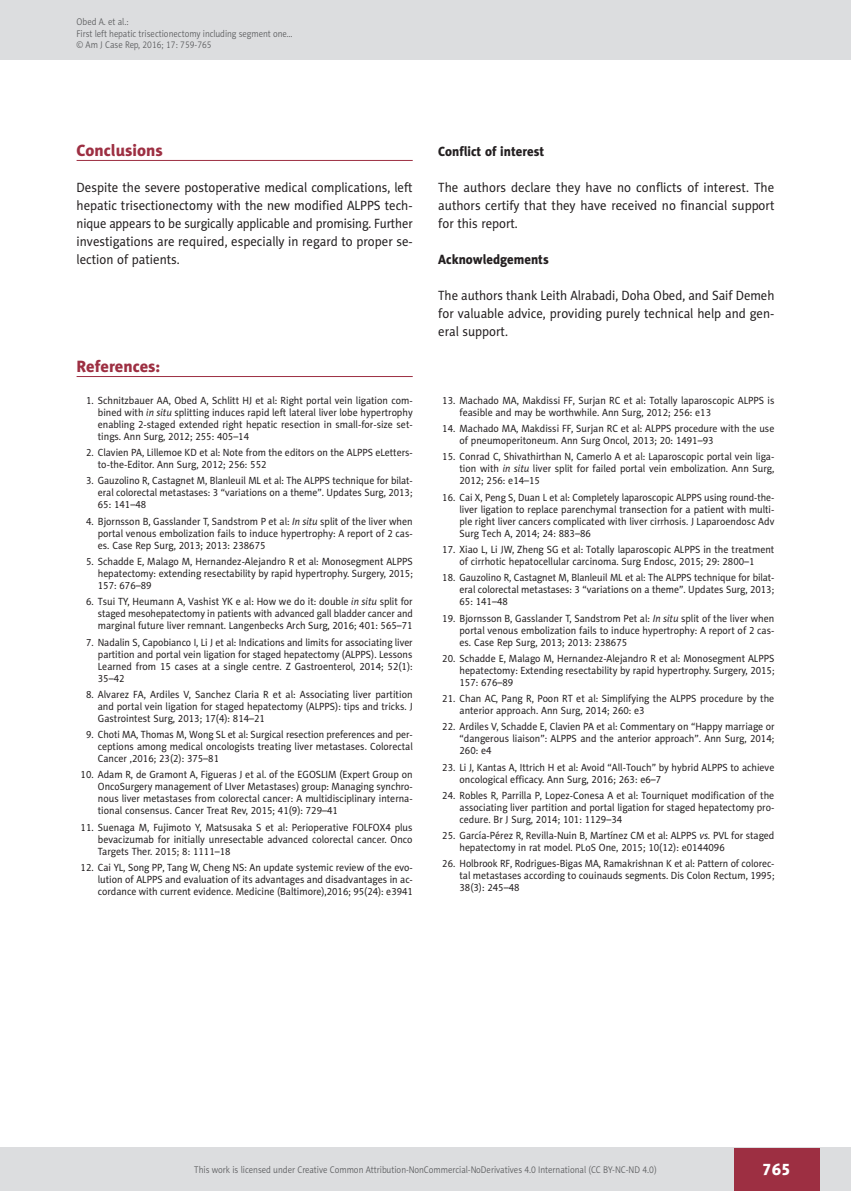
<style>
.page{position:relative;width:851px;height:1191px;background:#fff}
.page>*{position:absolute;margin:0;border:0;box-sizing:border-box;transform-origin:0 0}
.AJCR_Headline_1{font:16.5px "Naomi Sans EFN Heavy";color:#9d2f42}
.AJCR_Referencje_Tytu{font:16.5px "Naomi Sans EFN Heavy";color:#9d2f42}
.t1{font:16.5px "Naomi Sans EFN Heavy";color:#fff}
.AJCR_Body{font:13.5px/18px "Naomi Sans EFN";color:#231f20;text-align:justify;scale:.95 1}
.AJCR_Body-2{font:13.5px/18px "Naomi Sans EFN";color:#231f20;text-align:justify;scale:.94 1}
.AJCR_Headline_2{font:13.5px "Naomi Sans EFN Heavy";color:#231f20;scale:.95 1}
.AJCR_Referencje_punk{font:10.5px/12px "Naomi Sans EFN";color:#231f20;text-align:justify;scale:.95 1}
.AJCR_Referencje_punk-2{font:10.5px/12px "Naomi Sans EFN";color:#231f20;text-align:justify;scale:.94 1}
.AJCR_Referencje_punk-3{font:10.5px/12px "Naomi Sans EFN";color:#231f20;text-align:justify;scale:.96 1}
.t2{font:9.75px/11.2px "Naomi Sans EFN Light";color:#57585a;scale:.9 1}
.s1{font-style:italic}
</style>
<div class="page">
<hr style="left:77px;top:160px;width:335px;height:1px;background:#9d2f42">
<hr style="left:77px;top:376px;width:335px;height:1px;background:#9d2f42">
<div style="left:0;top:1148px;width:850px;height:43px;background:#dcdddf"></div>
<div style="left:733px;top:1147px;width:86px;height:43px;background:#9d2f42"></div>
<div style="left:0;top:0;width:850px;height:60px;background:#dcdddf"></div>
<p class="t2" style="left:77px;top:16px;width:241px">Obed A. et al.:<br>First left hepatic trisectionectomy including segment one… © Am J Case Rep, 2016; 17: 759-765</p>
<p class="AJCR_Headline_1" style="left:77px;top:140px;width:88px">Conclusions</p>
<p class="AJCR_Body" style="left:77px;top:178px;width:355px">Despite the severe postoperative medical complications, left hepatic trisectionectomy with the new modified ALPPS tech&shy;nique appears to be surgically applicable and promising. Further investigations are required, especially in regard to proper se&shy;lection of patients.</p>
<p class="AJCR_Referencje_Tytu" style="left:77px;top:356px;width:85px">References:</p>
<p class="AJCR_Referencje_punk" style="left:98px;top:394px;width:333px;text-indent:-12px">1. Schnitzbauer AA, Obed A, Schlitt HJ et al: Right portal vein ligation com&shy;bined with <span class="s1">in situ</span> splitting induces rapid left lateral liver lobe hypertrophy enabling 2-staged extended right hepatic resection in small-for-size set&shy;tings. Ann Surg, 2012; 255: 405–14</p>
<p class="AJCR_Referencje_punk" style="left:98px;top:447px;width:333px;text-indent:-12px">2. Clavien PA, Lillemoe KD et al: Note from the editors on the ALPPS eLetters&shy;to-the-Editor. Ann Surg, 2012; 256: 552</p>
<p class="AJCR_Referencje_punk-2" style="left:98px;top:475px;width:336px;text-indent:-12px">3. Gauzolino R, Castagnet M, Blanleuil ML et al: The ALPPS technique for bilat&shy;eral colorectal metastases: 3 “variations on a theme”. Updates Surg, 2013; 65: 141–48</p>
<p class="AJCR_Referencje_punk" style="left:98px;top:515px;width:333px;text-indent:-12px">4. Bjornsson B, Gasslander T, Sandstrom P et al: <span class="s1">In situ</span> split of the liver when portal venous embolization fails to induce hypertrophy: A report of 2 cas&shy;es. Case Rep Surg, 2013; 2013: 238675</p>
<p class="AJCR_Referencje_punk" style="left:98px;top:555px;width:333px;text-indent:-12px">5. Schadde E, Malago M, Hernandez-Alejandro R et al: Monosegment ALPPS hepatectomy: extending resectability by rapid hypertrophy. Surgery, 2015; 157: 676–89</p>
<p class="AJCR_Referencje_punk" style="left:98px;top:596px;width:333px;text-indent:-12px">6. Tsui TY, Heumann A, Vashist YK e al: How we do it: double <span class="s1">in situ</span> split for staged mesohepatectomy in patients with advanced gall bladder cancer and marginal future liver remnant. Langenbecks Arch Surg, 2016; 401: 565–71</p>
<p class="AJCR_Referencje_punk-2" style="left:98px;top:636px;width:336px;text-indent:-12px">7. Nadalin S, Capobianco I, Li J et al: Indications and limits for associating liver partition and portal vein ligation for staged hepatectomy (ALPPS). Lessons Learned from 15 cases at a single centre. Z Gastroenterol, 2014; 52(1):<br>35–42</p>
<p class="AJCR_Referencje_punk-3" style="left:98px;top:688px;width:329px;text-indent:-12px">8. Alvarez FA, Ardiles V, Sanchez Claria R et al: Associating liver partition and portal vein ligation for staged hepatectomy (ALPPS): tips and tricks. J Gastrointest Surg, 2013; 17(4): 814–21</p>
<p class="AJCR_Referencje_punk-2" style="left:98px;top:728px;width:336px;text-indent:-12px">9. Choti MA, Thomas M, Wong SL et al: Surgical resection preferences and per&shy;ceptions among medical oncologists treating liver metastases. Colorectal Cancer ,2016; 23(2): 375–81</p>
<p class="AJCR_Referencje_punk" style="left:98px;top:769px;width:333px;text-indent:-17px">10. Adam R, de Gramont A, Figueras J et al. of the EGOSLIM (Expert Group on OncoSurgery management of LIver Metastases) group: Managing synchro&shy;nous liver metastases from colorectal cancer: A multidisciplinary interna&shy;tional consensus. Cancer Treat Rev, 2015; 41(9): 729–41</p>
<p class="AJCR_Referencje_punk" style="left:98px;top:821px;width:333px;text-indent:-17px">11. Suenaga M, Fujimoto Y, Matsusaka S et al: Perioperative FOLFOX4 plus bevacizumab for initially unresectable advanced colorectal cancer. Onco Targets Ther. 2015; 8: 1111–18</p>
<p class="AJCR_Referencje_punk" style="left:98px;top:861px;width:333px;text-indent:-17px">12. Cai YL, Song PP, Tang W, Cheng NS: An update systemic review of the evo&shy;lution of ALPPS and evaluation of its advantages and disadvantages in ac&shy;cordance with current evidence. Medicine (Baltimore),2016; 95(24): e3941</p>
<p class="AJCR_Headline_2" style="left:438px;top:143px;width:113px">Conflict of interest</p>
<p class="AJCR_Body" style="left:438px;top:178px;width:355px">The authors declare they have no conflicts of interest. The authors certify that they have received no financial support for this report.</p>
<p class="AJCR_Headline_2" style="left:438px;top:251px;width:118px">Acknowledgements</p>
<p class="AJCR_Body-2" style="left:438px;top:286px;width:359px">The authors thank Leith Alrabadi, Doha Obed, and Saif Demeh for valuable advice, providing purely technical help and gen&shy;eral support.</p>
<p class="AJCR_Referencje_punk" style="left:459px;top:394px;width:333px;text-indent:-17px">13. Machado MA, Makdissi FF, Surjan RC et al: Totally laparoscopic ALPPS is feasible and may be worthwhile. Ann Surg, 2012; 256: e13</p>
<p class="AJCR_Referencje_punk" style="left:459px;top:423px;width:333px;text-indent:-17px">14. Machado MA, Makdissi FF, Surjan RC et al: ALPPS procedure with the use of pneumoperitoneum. Ann Surg Oncol, 2013; 20: 1491–93</p>
<p class="AJCR_Referencje_punk" style="left:459px;top:451px;width:333px;text-indent:-17px">15. Conrad C, Shivathirthan N, Camerlo A et al: Laparoscopic portal vein liga&shy;tion with <span class="s1">in situ</span> liver split for failed portal vein embolization. Ann Surg, 2012; 256: e14–15</p>
<p class="AJCR_Referencje_punk-2" style="left:459px;top:491px;width:336px;text-indent:-17px">16. Cai X, Peng S, Duan L et al: Completely laparoscopic ALPPS using round-the&shy;liver ligation to replace parenchymal transection for a patient with multi&shy;ple right liver cancers complicated with liver cirrhosis. J Laparoendosc Adv Surg Tech A, 2014; 24: 883–86</p>
<p class="AJCR_Referencje_punk" style="left:442px;top:543px;width:351px;text-align:center">17. Xiao L, Li JW, Zheng SG et al: Totally laparoscopic ALPPS in the treatment of cirrhotic hepatocellular carcinoma. Surg Endosc, 2015; 29: 2800–1</p>
<p class="AJCR_Referencje_punk-2" style="left:459px;top:572px;width:336px;text-indent:-17px">18. Gauzolino R, Castagnet M, Blanleuil ML et al: The ALPPS technique for bilat&shy;eral colorectal metastases: 3 “variations on a theme”. Updates Surg, 2013; 65: 141–48</p>
<p class="AJCR_Referencje_punk" style="left:459px;top:612px;width:333px;text-indent:-17px">19. Bjornsson B, Gasslander T, Sandstrom Pet al: <span class="s1">In situ</span> split of the liver when portal venous embolization fails to induce hypertrophy: A report of 2 cas&shy;es. Case Rep Surg, 2013; 2013: 238675</p>
<p class="AJCR_Referencje_punk" style="left:459px;top:652px;width:333px;text-indent:-17px">20. Schadde E, Malago M, Hernandez-Alejandro R et al: Monosegment ALPPS hepatectomy: Extending resectability by rapid hypertrophy. Surgery, 2015; 157: 676–89</p>
<p class="AJCR_Referencje_punk" style="left:459px;top:692px;width:333px;text-indent:-17px">21. Chan AC, Pang R, Poon RT et al: Simplifying the ALPPS procedure by the anterior approach. Ann Surg, 2014; 260: e3</p>
<p class="AJCR_Referencje_punk" style="left:459px;top:721px;width:333px;text-indent:-17px">22. Ardiles V, Schadde E, Clavien PA et al: Commentary on “Happy marriage or “dangerous liaison”: ALPPS and the anterior approach”. Ann Surg, 2014; 260: e4</p>
<p class="AJCR_Referencje_punk" style="left:459px;top:761px;width:333px;text-indent:-17px">23. Li J, Kantas A, Ittrich H et al: Avoid “All-Touch” by hybrid ALPPS to achieve oncological efficacy. Ann Surg, 2016; 263: e6–7</p>
<p class="AJCR_Referencje_punk" style="left:459px;top:789px;width:333px;text-indent:-17px">24. Robles R, Parrilla P, Lopez-Conesa A et al: Tourniquet modification of the associating liver partition and portal ligation for staged hepatectomy pro&shy;cedure. Br J Surg, 2014; 101: 1129–34</p>
<p class="AJCR_Referencje_punk" style="left:459px;top:829px;width:333px;text-indent:-17px">25. García-Pérez R, Revilla-Nuin B, Martínez CM et al: ALPPS <span class="s1">vs.</span> PVL for staged hepatectomy in rat model. PLoS One, 2015; 10(12): e0144096</p>
<p class="AJCR_Referencje_punk-2" style="left:459px;top:858px;width:336px;text-indent:-17px">26. Holbrook RF, Rodrigues-Bigas MA, Ramakrishnan K et al: Pattern of colorec&shy;tal metastases according to couinauds segments. Dis Colon Rectum, 1995; 38(3): 245–48</p>
<p class="t2" style="left:194px;top:1164px;width:515px">This work is licensed under Creative Common Attribution-NonCommercial-NoDerivatives 4.0 International (CC BY-NC-ND 4.0)</p>
<h1 class="t1" style="left:762px;top:1159px;width:30px">765</h1>
</div>
